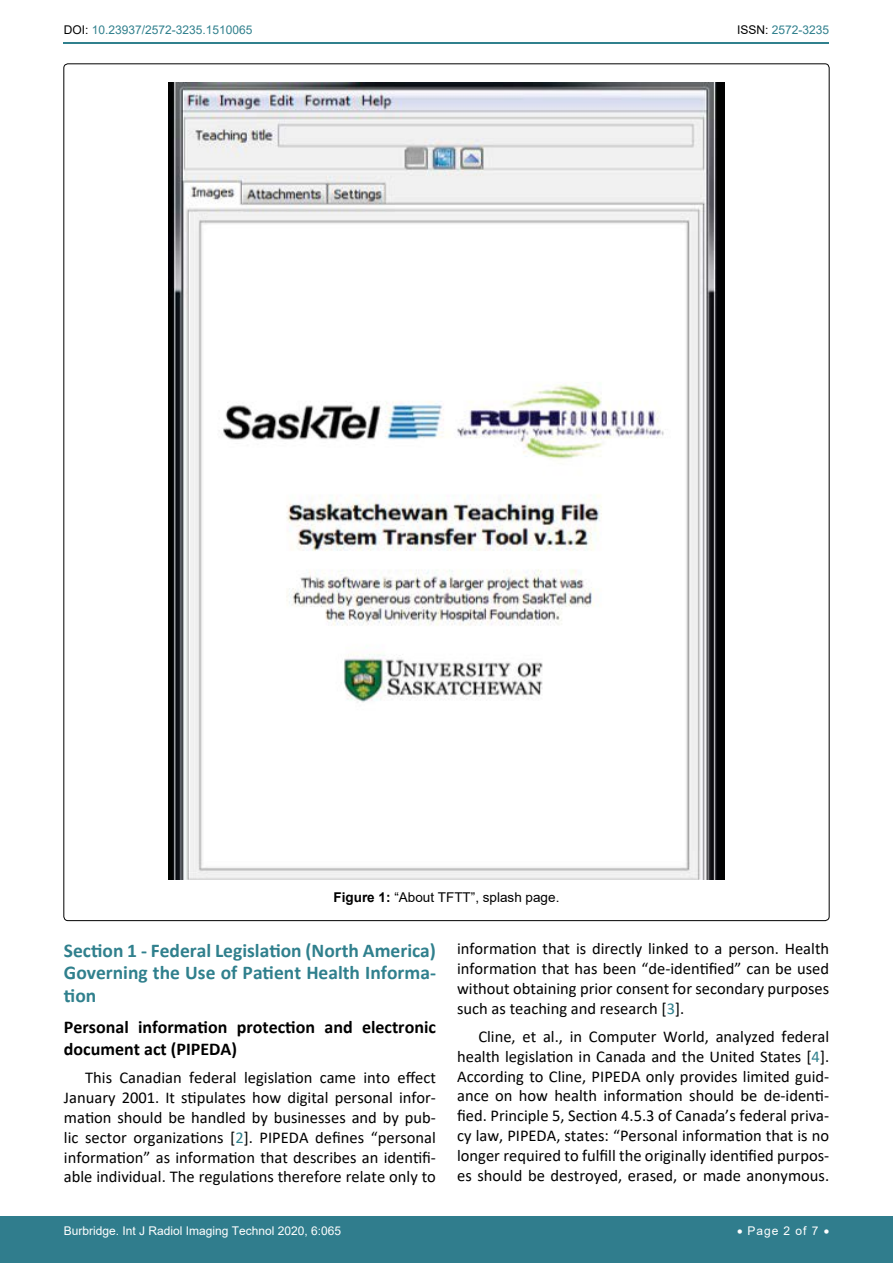
<style>
.page{position:relative;width:893px;height:1263px;background:#fff}
.page>*{position:absolute;margin:0;border:0;box-sizing:border-box;transform-origin:0 0}
.t1{font:700 19.5px/22.5px "Calibri";color:#30808d;text-align:justify}
.t2{font:700 18px/22.5px "Calibri";color:#000}
.t3{font:16.5px/19.8px "Calibri";color:#000;text-align:justify}
.t4{font:13.5px "Arial";color:#000}
.t5{font:12px "Arial";color:#fff}
.t6{font:12px "Arial";color:#30808d}
.s1{color:#000}
.s2{font-weight:700}
.s3{color:#30808d}
</style>
<div class="page">
<hr style="left:64px;top:42px;width:765px;height:1px;background:#30808d">
<div style="left:0;top:1217px;width:893px;height:46px;background:#307d8d"></div>
<img style="left:168px;top:82px;width:557px;height:797px">
<p class="t6" style="left:64px;top:22px;width:190px"><span class="s1">DOI:</span> 10.23937/2572-3235.1510065</p>
<p class="t6" style="left:737px;top:22px;width:94px"><span class="s1">ISSN:</span> 2572-3235</p>
<p class="t4" style="left:334px;top:888px;width:227px"><span class="s2">Figure 1:</span> “About TFTT”, splash page.</p>
<p class="t1" style="left:64px;top:938px;width:374px">Section 1 - Federal Legislation (North America)<br>Governing the Use of Patient Health Informa&shy;tion</p>
<p class="t2" style="left:64px;top:1015px;width:374px">Personal information protection and electronic document act (PIPEDA)</p>
<p class="t3" style="left:64px;top:1067px;width:374px;text-indent:21px">This Canadian federal legislation came into effect January 2001. It stipulates how digital personal infor&shy;mation should be handled by businesses and by pub&shy;lic sector organizations [<span class="s3">2</span>]. PIPEDA defines “personal information” as information that describes an identifi&shy;able individual. The regulations therefore relate only to</p>
<p class="t3" style="left:457px;top:938px;width:374px">information that is directly linked to a person. Health information that has been “de-identified” can be used without obtaining prior consent for secondary purposes such as teaching and research [<span class="s3">3</span>].</p>
<p class="t3" style="left:457px;top:1026px;width:374px;text-indent:21px">Cline, et al., in Computer World, analyzed federal health legislation in Canada and the United States [<span class="s3">4</span>].<br>According to Cline, PIPEDA only provides limited guid&shy;ance on how health information should be de-identi&shy;fied. Principle 5, Section 4.5.3 of Canada’s federal priva&shy;cy law, PIPEDA, states: “Personal information that is no longer required to fulfill the originally identified purpos&shy;es should be destroyed, erased, or made anonymous.</p>
<p class="t5" style="left:64px;top:1223px;width:279px">Burbridge. Int J Radiol Imaging Technol 2020, 6:065</p>
<p class="t5" style="left:737px;top:1223px;width:94px">• Page 2 of 7 •</p>
</div>
